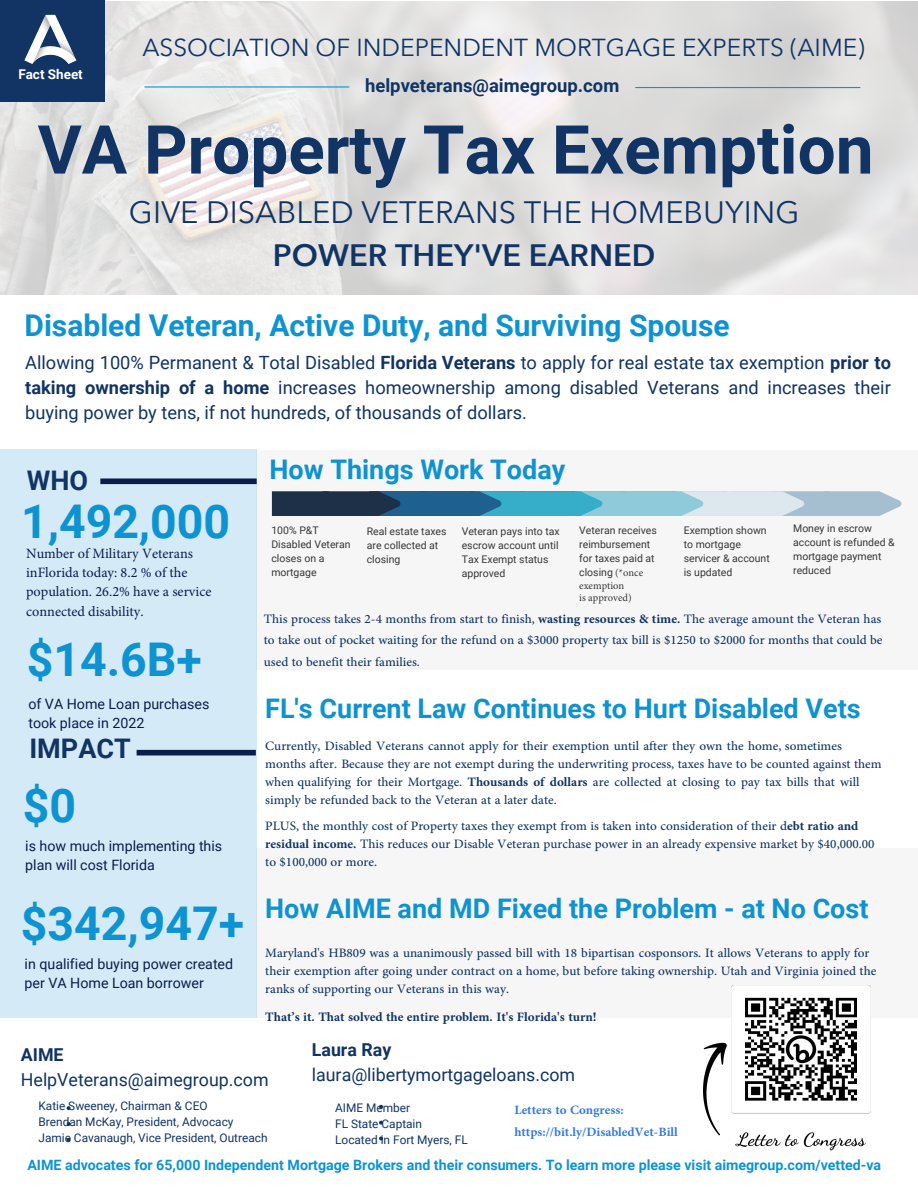
<style>
.page{position:relative;width:918px;height:1188px;background:#fff}
.page>*{position:absolute;margin:0;border:0;box-sizing:border-box;transform-origin:0 0}
.t1{font:700 67.5px "Roboto";color:#113464}
.t2{font:700 46.5px "Roboto";color:#0e93d2}
.t3{font:30.9px "Avenir Next";color:#113464}
.t4{font:600 30.9px "Avenir Next";color:#113464}
.t5{font:700 30px "Roboto";color:#0e93d2}
.t6{font:700 27px "Roboto";color:#0e93d2}
.t7{font:700 27px "Roboto";color:#113464}
.t8{font:24.6px "Avenir Next";color:#113464}
.t9{font:700 18.45px "Roboto";color:#113464}
.t10{font:18.3px/24.8px "Roboto";color:#113464;text-align:justify}
.t11{font:18px/18px "Adobe Arabic";color:#113464}
.t12{font:700 18px "Adobe Arabic";color:#113464}
.t13{font:17.85px "Roboto";color:#113464}
.t14{font:700 17.85px/21.5px "Adobe Arabic";color:#347bdc}
.t15{font:700 17.85px "Roboto";color:#113464}
.t16{font:14.25px/19.2px "Roboto";color:#0a1e4b}
.t17{font:700 14.25px "Roboto";color:#0e93d2}
.t18{font:14.25px/19.2px "Minion Pro";color:#0a1e4b}
.t19{font:700 13.5px "Roboto";color:#fff}
.t20{font:11.85px "Roboto";color:#113464}
.t21{font:10.5px/14px "Roboto";color:#373737}
.t22{font:10.5px/12.6px "Minion Pro";color:#373737}
.s1{font-weight:700}
.s2{font-family:"Minion Pro"}
</style>
<div class="page">
<img style="left:1px;top:1px;width:917px;height:294px">
<div style="left:0;top:0;width:104px;height:101px;background:#113464"></div>
<div style="left:256px;top:450px;width:662px;height:219px;background:#f6f6f6"></div>
<img style="left:25px;top:14px;width:51px;height:50px">
<hr style="left:145px;top:86px;width:204px;height:2px;background:#0e93d2">
<hr style="left:635px;top:87px;width:225px;height:1px;background:#0e93d2">
<div style="left:256px;top:848px;width:662px;height:169px;background:#f6f6f6"></div>
<div style="left:0;top:450px;width:256px;height:567px;background:#d4ebf7"></div>
<svg style="left:272px;top:491px;width:630px;height:25px"></svg>
<svg style="left:67px;top:1106px;width:4px;height:4px"></svg>
<svg style="left:67px;top:1122px;width:4px;height:4px"></svg>
<svg style="left:67px;top:1138px;width:4px;height:4px"></svg>
<div style="left:100px;top:478px;width:157px;height:6px;background:#0a1e4b"></div>
<div style="left:137px;top:750px;width:119px;height:5px;background:#0a1e4b"></div>
<svg style="left:379px;top:1105px;width:4px;height:4px"></svg>
<svg style="left:379px;top:1121px;width:4px;height:4px"></svg>
<svg style="left:379px;top:1137px;width:4px;height:3px"></svg>
<img style="left:704px;top:985px;width:166px;height:166px">
<p class="t19" style="left:18px;top:67px;width:66px">Fact Sheet</p>
<p class="t8" style="left:142px;top:31px;width:724px">ASSOCIATION OF INDEPENDENT MORTGAGE EXPERTS (AIME)</p>
<p class="t9" style="left:365px;top:74px;width:256px">helpveterans@aimegroup.com</p>
<p class="t1" style="left:38px;top:111px;width:837px">VA Property Tax Exemption</p>
<p class="t3" style="left:129px;top:192px;width:672px">GIVE DISABLED VETERANS THE HOMEBUYING</p>
<p class="t4" style="left:273px;top:235px;width:384px">POWER THEY'VE EARNED</p>
<p class="t5" style="left:25px;top:308px;width:707px">Disabled Veteran, Active Duty, and Surviving Spouse</p>
<p class="t10" style="left:25px;top:351px;width:867px">Allowing 100% Permanent &amp; Total Disabled <span class="s1">Florida Veterans</span> to apply for real estate tax exemption <span class="s1">prior to taking ownership of a home</span> increases homeownership among disabled Veterans and increases their buying power by tens, if not hundreds, of thousands of dollars.</p>
<p class="t7" style="left:27px;top:465px;width:63px">WHO</p>
<p class="t2" style="left:21px;top:495px;width:211px">1,492,000</p>
<p class="t18" style="left:26px;top:544px;width:187px">Number of Military Veterans inFlorida today: 8.2 % of the population. 26.2% have a service connected disability.</p>
<p class="t2" style="left:27px;top:633px;width:177px">$14.6B+</p>
<p class="t16" style="left:28px;top:694px;width:182px">of VA Home Loan purchases took place in 2022</p>
<p class="t7" style="left:29px;top:733px;width:103px">IMPACT</p>
<p class="t2" style="left:23px;top:779px;width:55px">$0</p>
<p class="t16" style="left:25px;top:836px;width:199px">is how much implementing this plan will cost Florida</p>
<p class="t2" style="left:21px;top:897px;width:225px">$342,947+</p>
<p class="t16" style="left:25px;top:954px;width:210px">in qualified buying power created per VA Home Loan borrower</p>
<p class="t6" style="left:270px;top:454px;width:297px">How Things Work Today</p>
<p class="t21" style="left:271px;top:524px;width:81px">100% P&amp;T<br>Disabled Veteran closes on a mortgage</p>
<p class="t21" style="left:367px;top:525px;width:81px">Real estate taxes are collected at closing</p>
<p class="t21" style="left:462px;top:525px;width:100px">Veteran pays into tax escrow account until<br>Tax Exempt status approved</p>
<p class="t21" style="left:579px;top:524px;width:79px">Veteran receives reimbursement for taxes paid at closing <span class="s2">(*once</span></p>
<p class="t22" style="left:579px;top:579px;width:54px">exemption is approved)</p>
<p class="t21" style="left:684px;top:524px;width:88px">Exemption shown to mortgage servicer &amp; account is updated</p>
<p class="t21" style="left:793px;top:522px;width:103px">Money in escrow account is refunded &amp; mortgage payment reduced</p>
<p class="t11" style="left:264px;top:606px;width:620px;line-height:21.6px;text-align:justify">This process takes 2-4 months from start to finish, <span class="s1">wasting resources &amp; time.</span> The average amount the Veteran has to take out of pocket waiting for the refund on a $3000 property tax bill is $1250 to $2000 for months that could be used to benefit their families.</p>
<p class="t6" style="left:265px;top:693px;width:597px">FL's Current Law Continues to Hurt Disabled Vets</p>
<p class="t11" style="left:265px;top:735px;width:618px">Currently, Disabled Veterans cannot apply for their exemption until after they own the home, sometimes months after. Because they are not exempt during the underwriting process, taxes have to be counted against them when qualifying for their Mortgage. <span class="s1">Thousands of dollars</span> are collected at closing to pay tax bills that will simply be refunded back to the Veteran at a later date.</p>
<p class="t11" style="left:265px;top:814px;width:611px">PLUS, the monthly cost of Property taxes they exempt from is taken into consideration of their d<span class="s1">ebt ratio and residual income.</span> This reduces our Disable Veteran purchase power in an already expensive market by $40,000.00 to $100,000 or more.</p>
<p class="t6" style="left:265px;top:893px;width:605px">How AIME and MD Fixed the Problem - at No Cost</p>
<p class="t11" style="left:265px;top:942px;width:613px">Maryland's HB809 was a unanimously passed bill with 18 bipartisan cosponsors. It allows Veterans to apply for their exemption after going under contract on a home, but before taking ownership. Utah and Virginia joined the ranks of supporting our Veterans in this way.</p>
<p class="t12" style="left:265px;top:1004px;width:333px">That’s it. That solved the entire problem. It's Florida's turn!</p>
<p class="t15" style="left:21px;top:1045px;width:44px">AIME</p>
<p class="t13" style="left:21px;top:1069px;width:249px">HelpVeterans@aimegroup.com</p>
<p class="t20" style="left:38px;top:1099px;width:171px">Katie Sweeney, Chairman &amp; CEO</p>
<p class="t20" style="left:38px;top:1115px;width:197px">Brendan McKay, President, Advocacy</p>
<p class="t20" style="left:38px;top:1131px;width:231px">Jamie Cavanaugh, Vice President, Outreach</p>
<p class="t15" style="left:312px;top:1040px;width:81px">Laura Ray</p>
<p class="t13" style="left:312px;top:1064px;width:265px">laura@libertymortgageloans.com</p>
<p class="t14" style="left:514px;top:1098px;width:165px">Letters to Congress: https://bit.ly/DisabledVet-Bill</p>
<p class="t20" style="left:335px;top:1101px;width:77px">AIME Member</p>
<p class="t20" style="left:335px;top:1117px;width:88px">FL State Captain</p>
<p class="t20" style="left:335px;top:1133px;width:134px">Located in Fort Myers, FL</p>
<p class="t17" style="left:27px;top:1156px;width:855px">AIME advocates for 65,000 Independent Mortgage Brokers and their consumers. To learn more please visit aimegroup.com/vetted-va</p>
</div>
